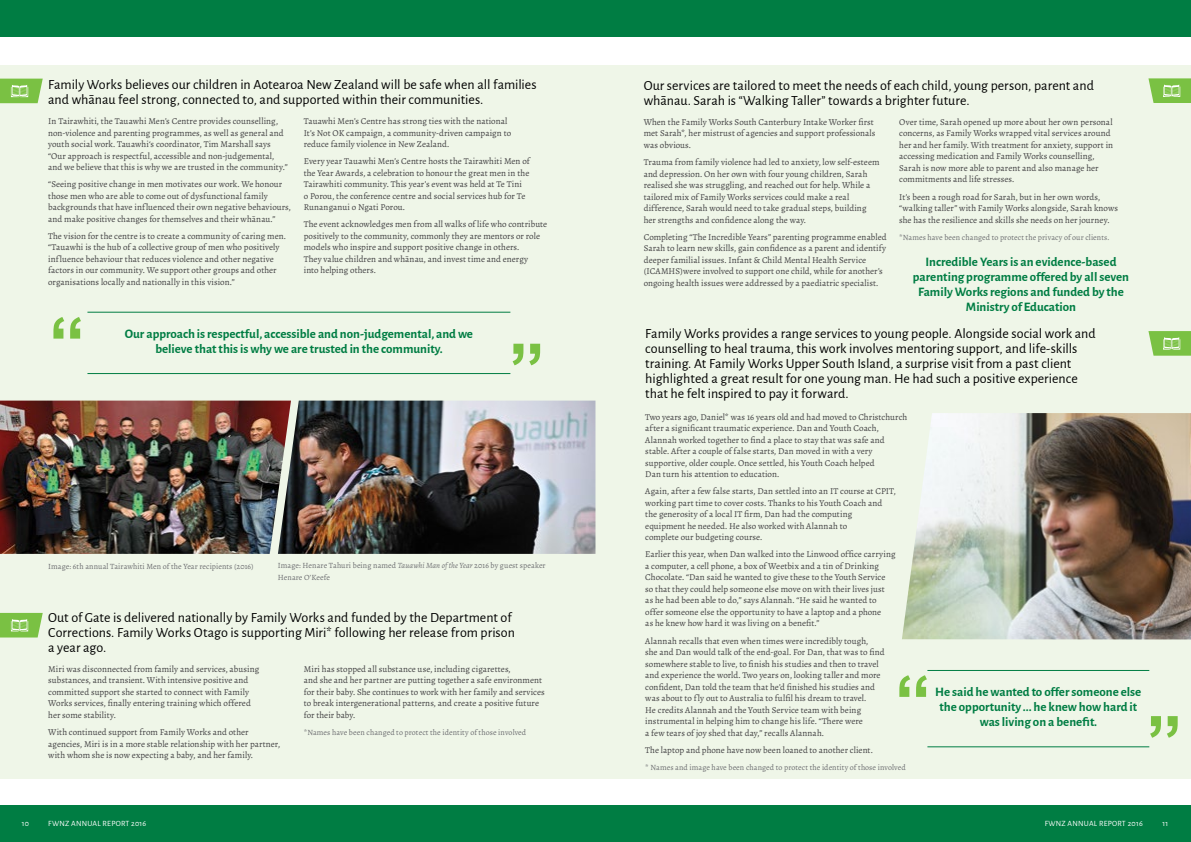
<style>
.page{position:relative;width:1191px;height:842px;background:#fff}
.page>*{position:absolute;margin:0;border:0;box-sizing:border-box;transform-origin:0 0}
.t1{font:700 72.9px "Arial";color:#7ac143}
.t2{font:14px/15px "Alegreya Sans";color:#000}
.t3{font:700 13px/15px "Alegreya Sans";color:#007d43;text-align:center}
.t4{font:9px/11.5px "Alegreya";letter-spacing:.005em;color:#414042}
.t5{font:8px/11.5px "Alegreya";letter-spacing:.005em;color:#6d6e71}
.t6{font:8px "Alegreya Sans";letter-spacing:.03em;color:#fff}
.s1{font-style:italic}
</style>
<div class="page">
<div style="left:0;top:0;width:1191px;height:37px;background:#007d43"></div>
<div style="left:0;top:805px;width:1191px;height:37px;background:#007d43"></div>
<div style="left:0;top:65px;width:1191px;height:713px;background:#eff6e8"></div>
<img style="left:0;top:401px;width:278px;height:153px">
<img style="left:278px;top:401px;width:317px;height:153px">
<img style="left:902px;top:413px;width:289px;height:226px">
<hr style="left:927px;top:670px;width:222px;height:1px;background:#007d43">
<hr style="left:927px;top:746px;width:222px;height:1px;background:#007d43">
<svg style="left:0;top:79px;width:43px;height:24px"></svg>
<svg style="left:0;top:613px;width:43px;height:24px"></svg>
<svg style="left:1148px;top:78px;width:43px;height:25px"></svg>
<svg style="left:1148px;top:331px;width:43px;height:25px"></svg>
<hr style="left:87px;top:312px;width:423px;height:1px;background:#007d43">
<hr style="left:87px;top:373px;width:423px;height:1px;background:#007d43">
<h2 class="t2" style="left:48px;top:76px;width:490px">Family Works believes our children in Aotearoa New Zealand will be safe when all families and whānau feel strong, connected to, and supported within their communities.</h2>
<p class="t4" style="left:48px;top:115px;width:241px">In Tairawhiti, the Tauawhi Men’s Centre provides counselling, non-violence and parenting programmes, as well as general and youth social work. Tauawhi‘s coordinator, Tim Marshall says “Our approach is respectful, accessible and non-judgemental, and we believe that this is why we are trusted in the community.”</p>
<p class="t4" style="left:48px;top:179px;width:244px">“Seeing positive change in men motivates our work. We honour those men who are able to come out of dysfunctional family backgrounds that have influenced their own negative behaviours, and make positive changes for themselves and their whānau.”</p>
<p class="t4" style="left:48px;top:230px;width:239px">The vision for the centre is to create a community of caring men. “Tauawhi is the hub of a collective group of men who positively inf luence behaviour that reduces violence and other negative factors in our community. We support other groups and other organisations locally and nationally in this vision.”</p>
<p class="t4" style="left:304px;top:115px;width:209px">Tauawhi Men’s Centre has strong ties with the national<br>It’s Not OK campaign, a community-driven campaign to reduce family violence in New Zealand.</p>
<p class="t4" style="left:304px;top:156px;width:228px">Every year Tauawhi Men’s Centre hosts the Tairawhiti Men of the Year Awards, a celebration to honour the great men in the Tairawhiti community. This year’s event was held at Te Tini<br>o Porou, the conference centre and social services hub for Te Runanganui o Ngati Porou.</p>
<p class="t4" style="left:304px;top:219px;width:245px">The event acknowledges men from all walks of life who contribute positively to the community, commonly they are mentors or role models who inspire and support positive change in others.<br>They value children and whānau, and invest time and energy<br>into helping others.</p>
<h1 class="t1" style="left:49px;top:295px;width:38px">“</h1>
<h3 class="t3" style="left:125px;top:326px;width:350px">Our approach is respectful, accessible and non-judgemental, and we</h3>
<h3 class="t3" style="left:155px;top:341px;width:289px">believe that this is why we are trusted in the community.</h3>
<h1 class="t1" style="left:545px;top:387px;width:38px;rotate:-180deg">“</h1>
<p class="t5" style="left:48px;top:561px;width:207px">Image: 6th annual Tairawhiti Men of the Year recipients (2016)</p>
<p class="t5" style="left:278px;top:560px;width:269px">Image: Henare Tahuri being named <span class="s1">Tauawhi Man of the Year</span> 2016 by guest speaker<br>Henare O’Keefe</p>
<h2 class="t2" style="left:48px;top:609px;width:468px">Out of Gate is delivered nationally by Family Works and funded by the Department of<br>Corrections. Family Works Otago is supporting Miri* following her release from prison a year ago.</h2>
<p class="t4" style="left:48px;top:663px;width:212px">Miri was disconnected from family and services, abusing substances, and transient. With intensive positive and committed support she started to connect with Family Works services, finally entering training which offered her some stability.</p>
<p class="t4" style="left:48px;top:726px;width:233px">With continued support from Family Works and other agencies, Miri is in a more stable relationship with her partner, with whom she is now expecting a baby, and her family.</p>
<p class="t4" style="left:304px;top:663px;width:242px">Miri has stopped all substance use, including cigarettes,<br>and she and her partner are putting together a safe environment for their baby. She continues to work with her family and services to break intergenerational patterns, and create a positive future for their baby.</p>
<p class="t5" style="left:304px;top:727px;width:224px">*Names have been changed to protect the identity of those involved</p>
<h2 class="t2" style="left:643px;top:77px;width:452px">Our services are tailored to meet the needs of each child, young person, parent and whānau. Sarah is “Walking Taller” towards a brighter future.</h2>
<p class="t4" style="left:643px;top:116px;width:233px">When the Family Works South Canterbury Intake Worker first met Sarah*, her mistrust of agencies and support professionals was obvious.</p>
<p class="t4" style="left:643px;top:156px;width:237px">Trauma from family violence had led to anxiety, low self-esteem and depression. On her own with four young children, Sarah realised she was struggling, and reached out for help. While a tailored mix of Family Works services could make a real difference, Sarah would need to take gradual steps, building her strengths and confidence along the way.</p>
<p class="t4" style="left:643px;top:231px;width:244px">Completing “The Incredible Years” parenting programme enabled Sarah to learn new skills, gain confidence as a parent and identify deeper familial issues. Infant &amp; Child Mental Health Service (ICAMHS)were involved to support one child, while for another’s ongoing health issues were addressed by a paediatric specialist.</p>
<p class="t4" style="left:899px;top:116px;width:216px">Over time, Sarah opened up more about her own personal concerns, as Family Works wrapped vital services around her and her family. With treatment for anxiety, support in accessing medication and Family Works counselling, Sarah is now more able to parent and also manage her commitments and life stresses.</p>
<p class="t4" style="left:899px;top:191px;width:220px">It’s been a rough road for Sarah, but in her own words, “walking taller” with Family Works alongside, Sarah knows she has the resilience and skills she needs on her journey.</p>
<p class="t5" style="left:899px;top:231px;width:211px">*Names have been changed to protect the privacy of our clients.</p>
<h3 class="t3" style="left:913px;top:253px;width:218px">Incredible Years is an evidence-based parenting programme offered by all seven Family Works regions and funded by the Ministry of Education</h3>
<p class="t2" style="left:645px;top:325px;width:452px">Family Works provides a range services to young people. Alongside social work and counselling to heal trauma, this work involves mentoring support, and life-skills training. At Family Works Upper South Island, a surprise visit from a past client highlighted a great result for one young man. He had such a positive experience that he felt inspired to pay it forward.</p>
<p class="t4" style="left:645px;top:411px;width:263px">Two years ago, Daniel* was 16 years old and had moved to Christchurch after a significant traumatic experience. Dan and Youth Coach, Alannah worked together to find a place to stay that was safe and stable. After a couple of false starts, Dan moved in with a very supportive, older couple. Once settled, his Youth Coach helped<br>Dan turn his attention to education.</p>
<p class="t4" style="left:645px;top:485px;width:252px">Again, after a few false starts, Dan settled into an IT course at CPIT, working part time to cover costs. Thanks to his Youth Coach and the generosity of a local IT firm, Dan had the computing<br>equipment he needed. He also worked with Alannah to<br>complete our budgeting course.</p>
<p class="t4" style="left:645px;top:549px;width:252px">Earlier this year, when Dan walked into the Linwood office carrying a computer, a cell phone, a box of Weetbix and a tin of Drinking Chocolate. “Dan said he wanted to give these to the Youth Service so that they could help someone else move on with their lives just<br>as he had been able to do,” says Alannah. “He said he wanted to offer someone else the opportunity to have a laptop and a phone<br>as he knew how hard it was living on a benefit.”</p>
<p class="t4" style="left:645px;top:635px;width:241px">Alannah recalls that even when times were incredibly tough,<br>she and Dan would talk of the end-goal. For Dan, that was to find somewhere stable to live, to finish his studies and then to travel and experience the world. Two years on, looking taller and more confident, Dan told the team that he’d finished his studies and was about to fly out to Australia to fulfil his dream to travel.<br>He credits Alannah and the Youth Service team with being instrumental in helping him to change his life. “There were<br>a few tears of joy shed that day,” recalls Alannah.</p>
<p class="t4" style="left:645px;top:744px;width:229px">The laptop and phone have now been loaned to another client.</p>
<h1 class="t1" style="left:894px;top:654px;width:38px">“</h1>
<p class="t5" style="left:645px;top:762px;width:262px">* Names and image have been changed to protect the identity of those involved</p>
<h3 class="t3" style="left:935px;top:684px;width:208px">He said he wanted to offer someone else the opportunity ... he knew how hard it</h3>
<h3 class="t3" style="left:979px;top:714px;width:119px">was living on a benefit.</h3>
<h1 class="t1" style="left:1182px;top:759px;width:38px;rotate:-180deg">“</h1>
<p class="t6" style="left:22px;top:818px;width:9px">10</p>
<p class="t6" style="left:48px;top:818px;width:100px">FWNZ ANNUAL REPORT 2016</p>
<p class="t6" style="left:1044px;top:818px;width:100px">FWNZ ANNUAL REPORT 2016</p>
<p class="t6" style="left:1162px;top:818px;width:7px">11</p>
</div>
